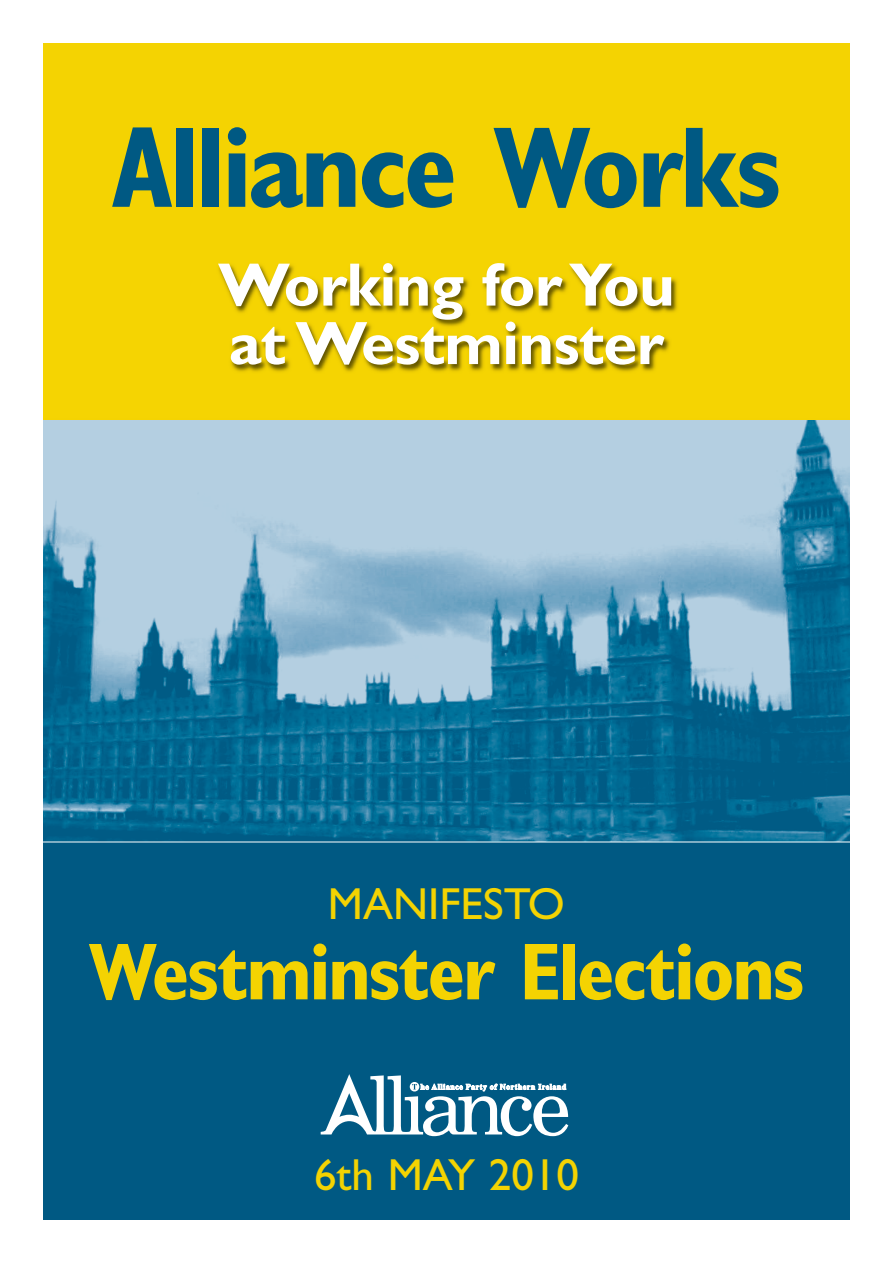
<style>
.page{position:relative;width:893px;height:1263px;background:#fff}
.page>*{position:absolute;margin:0;border:0;box-sizing:border-box;transform-origin:0 0}
.t1{font:700 condensed 115.5px "Gill Sans";letter-spacing:-.03em;color:#005983}
.t2{font:700 condensed 81px "Gill Sans";letter-spacing:-.03em;color:#f4d302}
.t3{font:700 61.5px/58.5px "Gill Sans";letter-spacing:-.01em;color:#fff}
.t4{font:45px "Gill Sans";color:#f4d302}
</style>
<div class="page">
<div style="left:0;top:0;width:893px;height:421px;background:#f4d302"></div>
<div style="left:0;top:842px;width:893px;height:421px;background:#005983"></div>
<img style="left:43px;top:421px;width:807px;height:421px">
<img style="left:219px;top:264px;width:458px;height:108px">
<hr style="left:0;top:842px;width:893px;height:1px;background:#fff">
<svg style="left:321px;top:1074px;width:247px;height:62px"></svg>
<div style="left:0;top:0;width:43px;height:1263px;background:#fff"></div>
<div style="left:850px;top:0;width:43px;height:1263px;background:#fff"></div>
<div style="left:0;top:0;width:893px;height:43px;background:#fff"></div>
<div style="left:0;top:1220px;width:893px;height:43px;background:#fff"></div>
<h1 class="t1" style="left:111px;top:128px;width:672px">Alliance Works</h1>
<p class="t3" style="left:218px;top:262px;width:458px">Working for You at Westminster</p>
<p class="t4" style="left:328px;top:888px;width:239px">MANIFESTO</p>
<h2 class="t2" style="left:88px;top:944px;width:718px">Westminster Elections</h2>
<p class="t4" style="left:314px;top:1160px;width:266px">6th MAY 2010</p>
</div>
